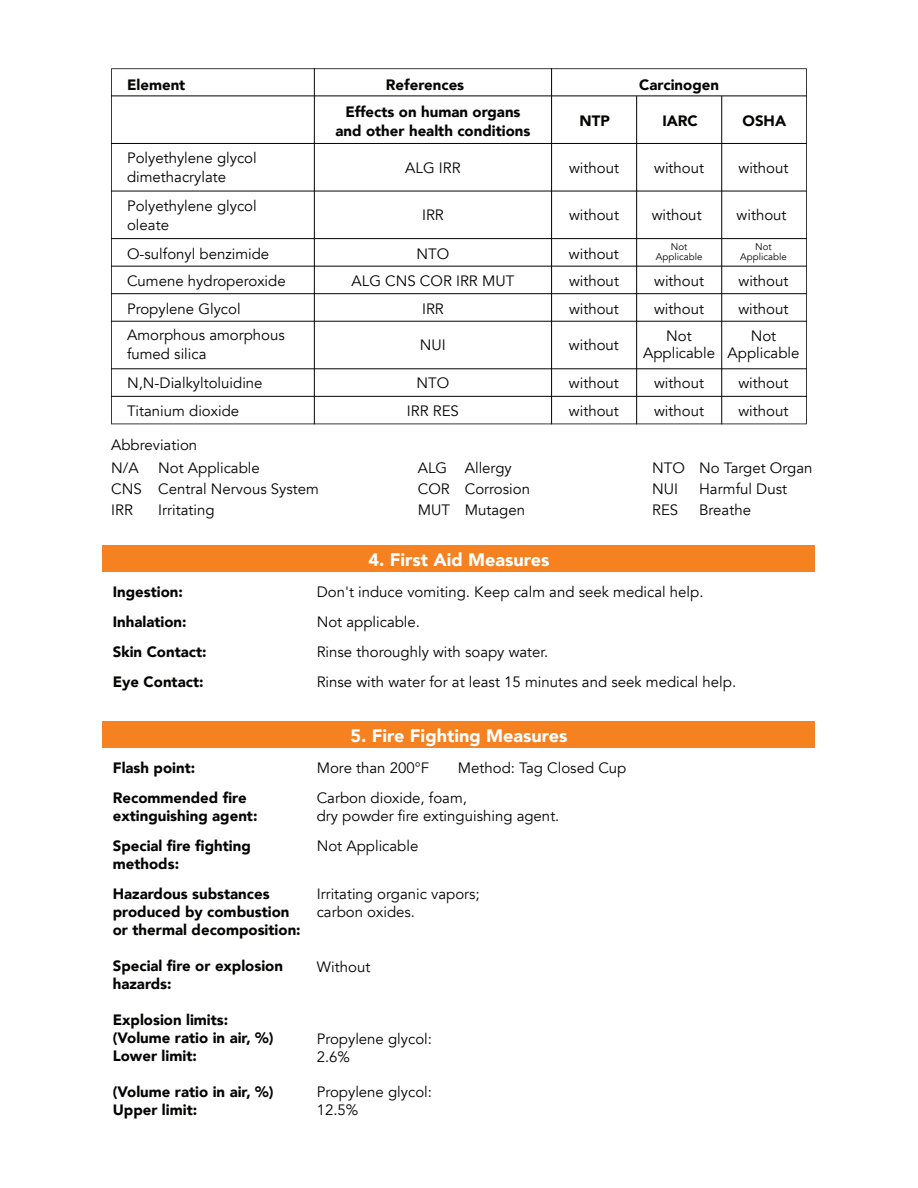
<style>
.page{position:relative;width:918px;height:1188px;background:#fff}
.page>*{position:absolute;margin:0;border:0;box-sizing:border-box;transform-origin:0 0}
.t1{font:900 18px "Avenir";color:#fff}
.t2{font:15px/27.6px "Avenir";color:#040503}
.t3{font:900 15px/30px "Avenir";color:#040503}
.t4{font:9.75px/9.9px "Avenir";color:#040503;text-align:center}
</style>
<div class="page">
<svg style="left:111px;top:68px;width:696px;height:356px"></svg>
<hr style="left:111px;top:143px;width:696px;height:1px;background:#040503">
<hr style="left:111px;top:191px;width:696px;height:1px;background:#040503">
<hr style="left:111px;top:238px;width:696px;height:1px;background:#040503">
<hr style="left:111px;top:266px;width:696px;height:1px;background:#040503">
<hr style="left:111px;top:293px;width:696px;height:1px;background:#040503">
<hr style="left:111px;top:321px;width:696px;height:1px;background:#040503">
<hr style="left:111px;top:369px;width:696px;height:1px;background:#040503">
<hr style="left:111px;top:396px;width:696px;height:1px;background:#040503">
<hr style="left:111px;top:96px;width:696px;height:1px;background:#040503">
<hr style="left:314px;top:68px;width:1px;height:356px;background:#040503">
<hr style="left:551px;top:68px;width:1px;height:356px;background:#040503">
<hr style="left:636px;top:96px;width:1px;height:328px;background:#040503">
<hr style="left:721px;top:96px;width:1px;height:328px;background:#040503">
<div style="left:103px;top:545px;width:712px;height:27px;background:#f58120"></div>
<div style="left:103px;top:721px;width:712px;height:27px;background:#f58120"></div>
<p class="t3" style="left:127px;top:69px;width:60px">Element</p>
<p class="t3" style="left:386px;top:69px;width:80px">References</p>
<p class="t3" style="left:639px;top:69px;width:81px">Carcinogen</p>
<p class="t2" style="left:127px;top:149px;width:131px;line-height:18.6px">Polyethylene glycol dimethacrylate</p>
<p class="t2" style="left:127px;top:197px;width:131px;line-height:18.6px">Polyethylene glycol oleate</p>
<p class="t2" style="left:127px;top:240px;width:160px">O-sulfonyl benzimide<br>Cumene hydroperoxide<br>Propylene Glycol</p>
<p class="t2" style="left:127px;top:326px;width:159px;line-height:18.6px">Amorphous amorphous fumed silica</p>
<p class="t2" style="left:127px;top:370px;width:137px">N,N-Dialkyltoluidine<br>Titanium dioxide</p>
<p class="t2" style="left:111px;top:434px;width:88px;line-height:22.2px">Abbreviation<br>N/A</p>
<p class="t2" style="left:111px;top:457px;width:209px;line-height:21px;text-indent:47px">Not Applicable<br>CNS Central Nervous System<br>IRR</p>
<p class="t2" style="left:158px;top:496px;width:58px">Irritating</p>
<p class="t3" style="left:336px;top:102px;width:196px;line-height:18.6px;text-align:center">Effects on human organs and other health conditions</p>
<p class="t2" style="left:405px;top:154px;width:57px">ALG IRR</p>
<p class="t2" style="left:422px;top:202px;width:23px">IRR</p>
<p class="t2" style="left:352px;top:240px;width:164px;text-align:center">NTO<br>ALG CNS COR IRR MUT<br>IRR</p>
<p class="t2" style="left:420px;top:331px;width:27px">NUI</p>
<p class="t2" style="left:407px;top:370px;width:54px;text-align:center">NTO<br>IRR RES</p>
<p class="t3" style="left:580px;top:106px;width:32px">NTP</p>
<p class="t3" style="left:662px;top:106px;width:37px">IARC</p>
<p class="t3" style="left:743px;top:106px;width:45px">OSHA</p>
<p class="t2" style="left:569px;top:154px;width:51px">without</p>
<p class="t2" style="left:654px;top:154px;width:51px">without</p>
<p class="t2" style="left:739px;top:154px;width:51px">without</p>
<p class="t2" style="left:569px;top:202px;width:51px">without</p>
<p class="t2" style="left:652px;top:202px;width:51px">without</p>
<p class="t2" style="left:737px;top:202px;width:51px">without</p>
<p class="t2" style="left:569px;top:240px;width:51px">without</p>
<p class="t4" style="left:656px;top:242px;width:48px">Not<br>Applicable</p>
<p class="t4" style="left:740px;top:242px;width:48px">Not<br>Applicable</p>
<p class="t2" style="left:569px;top:268px;width:51px">without</p>
<p class="t2" style="left:654px;top:268px;width:51px">without</p>
<p class="t2" style="left:739px;top:268px;width:51px">without</p>
<p class="t2" style="left:569px;top:295px;width:51px">without</p>
<p class="t2" style="left:654px;top:295px;width:51px">without</p>
<p class="t2" style="left:738px;top:295px;width:51px">without</p>
<p class="t2" style="left:569px;top:331px;width:51px">without</p>
<p class="t2" style="left:643px;top:328px;width:73px;line-height:16.8px;text-align:center">Not<br>Applicable</p>
<p class="t2" style="left:728px;top:328px;width:73px;line-height:16.8px;text-align:center">Not<br>Applicable</p>
<p class="t2" style="left:569px;top:370px;width:51px">without</p>
<p class="t2" style="left:654px;top:370px;width:51px">without</p>
<p class="t2" style="left:738px;top:370px;width:51px">without</p>
<p class="t2" style="left:569px;top:397px;width:51px">without</p>
<p class="t2" style="left:654px;top:397px;width:51px">without</p>
<p class="t2" style="left:738px;top:397px;width:51px">without</p>
<p class="t2" style="left:418px;top:457px;width:114px;line-height:21px">ALG Allergy<br>COR Corrosion<br>MUT Mutagen</p>
<p class="t2" style="left:652px;top:457px;width:162px;line-height:21px">NTO No Target Organ<br>NUI</p>
<p class="t2" style="left:699px;top:475px;width:90px">Harmful Dust</p>
<p class="t2" style="left:652px;top:496px;width:28px">RES</p>
<p class="t2" style="left:699px;top:496px;width:53px">Breathe</p>
<p class="t1" style="left:369px;top:545px;width:182px">4. First Aid Measures</p>
<p class="t3" style="left:113px;top:577px;width:95px">Ingestion:<br>Inhalation:<br>Skin Contact:<br>Eye Contact:</p>
<p class="t2" style="left:317px;top:577px;width:421px;line-height:30px">Don't induce vomiting. Keep calm and seek medical help.<br>Not applicable.<br>Rinse thoroughly with soapy water.<br>Rinse with water for at least 15 minutes and seek medical help.</p>
<p class="t3" style="left:113px;top:752px;width:135px">Flash point:<br>Recommended fire</p>
<p class="t3" style="left:113px;top:800px;width:146px">extinguishing agent:<br>Special fire fighting</p>
<p class="t3" style="left:113px;top:848px;width:158px">methods:<br>Hazardous substances</p>
<p class="t3" style="left:113px;top:902px;width:189px;line-height:18px">produced by combustion or thermal decomposition:</p>
<p class="t3" style="left:113px;top:956px;width:172px;line-height:18px">Special fire or explosion hazards:</p>
<p class="t3" style="left:113px;top:1010px;width:162px;line-height:18px">Explosion limits: (Volume ratio in air, %)<br>Lower limit:</p>
<p class="t3" style="left:113px;top:1082px;width:162px;line-height:18px">(Volume ratio in air, %)<br>Upper limit:</p>
<p class="t1" style="left:351px;top:720px;width:218px">5. Fire Fighting Measures</p>
<p class="t2" style="left:317px;top:753px;width:311px;line-height:30px;text-indent:141px">Method: Tag Closed Cup<br>Carbon dioxide, foam,</p>
<p class="t2" style="left:317px;top:801px;width:244px;line-height:30px">dry powder fire extinguishing agent.<br>Not Applicable</p>
<p class="t2" style="left:317px;top:754px;width:114px">More than 200°F</p>
<p class="t2" style="left:317px;top:885px;width:165px;line-height:18px">Irritating organic vapors; carbon oxides.</p>
<p class="t2" style="left:317px;top:953px;width:55px">Without</p>
<p class="t2" style="left:317px;top:1030px;width:117px;line-height:18px">Propylene glycol:<br>2.6%</p>
<p class="t2" style="left:317px;top:1083px;width:117px;line-height:18px">Propylene glycol:<br>12.5%</p>
</div>
